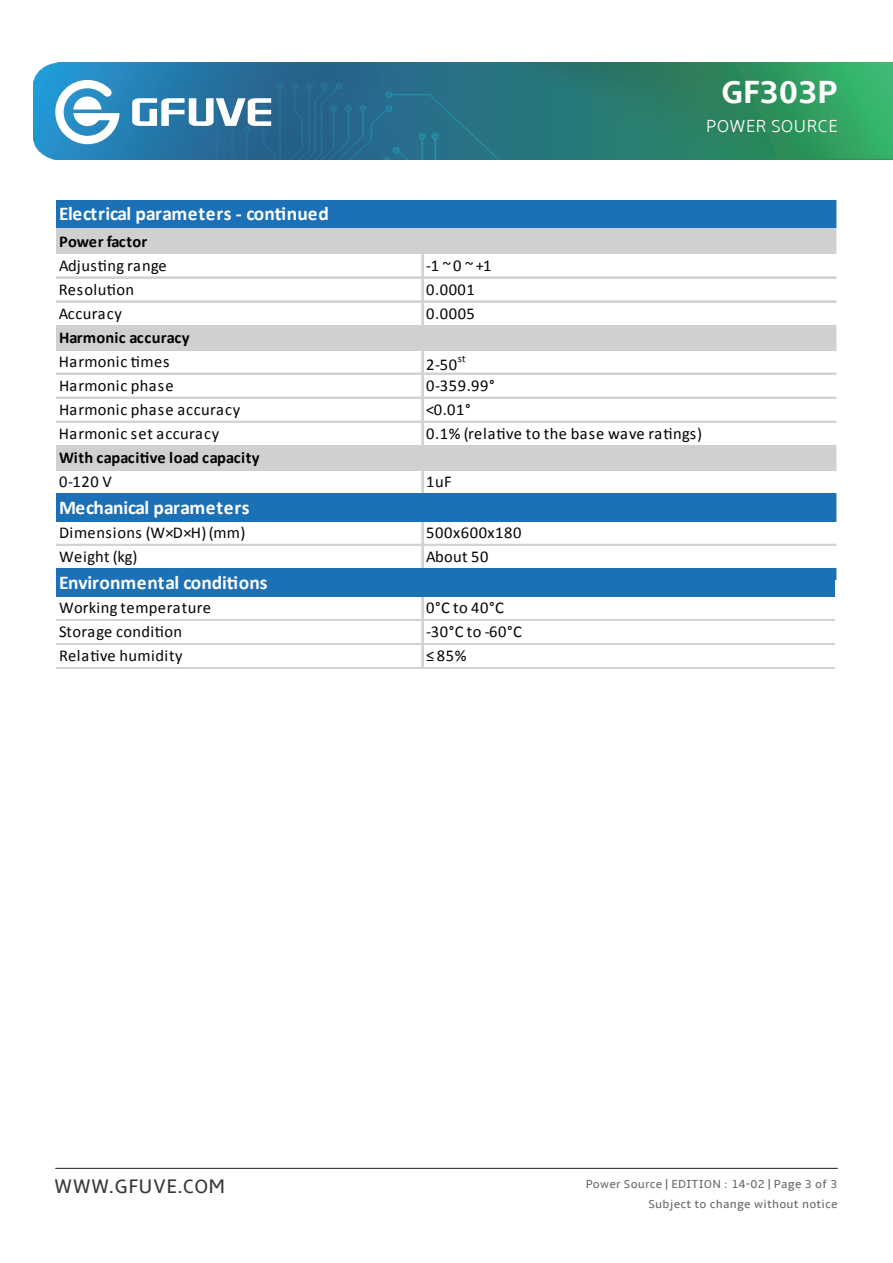
<style>
.page{position:relative;width:893px;height:1263px;background:#fff}
.page>*{position:absolute;margin:0;border:0;box-sizing:border-box;transform-origin:0 0}
.t1{font:700 33px "Amble";color:#fff}
.t2{font:20.1px "Amble";letter-spacing:.02em;color:#393939}
.t3{font:700 19.5px "Calibri";color:#fff}
.t4{font:300 18px "Amble";color:#fff}
.t5{font:16.5px "Calibri";letter-spacing:.03em;color:#030303}
.t6{font:700 16.5px "Calibri";letter-spacing:.01em;color:#030303}
.t7{font:12px/19.8px "Amble";letter-spacing:.02em;color:#67696b;text-align:right}
.t8{font:10.5px "Calibri";color:#030303}
</style>
<div class="page">
<div style="left:56px;top:200px;width:782px;height:30px;background:#1c71b6"></div>
<div style="left:56px;top:229px;width:782px;height:25px;background:#cfd0d1"></div>
<div style="left:56px;top:325px;width:782px;height:25px;background:#cfd0d1"></div>
<div style="left:56px;top:445px;width:782px;height:26px;background:#cfd0d1"></div>
<div style="left:56px;top:493px;width:782px;height:29px;background:#1c71b6"></div>
<div style="left:56px;top:568px;width:782px;height:29px;background:#1c71b6"></div>
<hr style="left:56px;top:276px;width:781px;height:1px;background:#d0d4d6">
<hr style="left:56px;top:277px;width:781px;height:1px;background:#d0d4d6">
<hr style="left:56px;top:301px;width:781px;height:1px;background:#d0d4d6">
<hr style="left:421px;top:254px;width:1px;height:71px;background:#d0d4d6">
<hr style="left:422px;top:254px;width:1px;height:71px;background:#d0d4d6">
<hr style="left:56px;top:373px;width:781px;height:1px;background:#d0d4d6">
<hr style="left:56px;top:397px;width:781px;height:1px;background:#d0d4d6">
<hr style="left:56px;top:421px;width:781px;height:1px;background:#d0d4d6">
<hr style="left:421px;top:350px;width:1px;height:95px;background:#d0d4d6">
<hr style="left:422px;top:350px;width:1px;height:95px;background:#d0d4d6">
<svg style="left:421px;top:471px;width:2px;height:22px"></svg>
<hr style="left:56px;top:544px;width:781px;height:2px;background:#d0d4d6">
<hr style="left:421px;top:522px;width:1px;height:46px;background:#d0d4d6">
<hr style="left:422px;top:522px;width:1px;height:46px;background:#d0d4d6">
<hr style="left:56px;top:619px;width:781px;height:2px;background:#d0d4d6">
<hr style="left:56px;top:643px;width:781px;height:2px;background:#d0d4d6">
<hr style="left:56px;top:667px;width:781px;height:2px;background:#d0d4d6">
<hr style="left:421px;top:597px;width:1px;height:72px;background:#d0d4d6">
<hr style="left:422px;top:597px;width:1px;height:72px;background:#d0d4d6">
<hr style="left:835px;top:581px;width:3px;height:174px;background:#fff">
<hr style="left:837px;top:198px;width:3px;height:482px;background:#fff">
<img style="left:33px;top:63px;width:860px;height:97px">
<svg style="left:55px;top:80px;width:65px;height:64px"></svg>
<svg style="left:132px;top:98px;width:139px;height:28px"></svg>
<hr style="left:55px;top:1168px;width:783px;height:1px;background:#211814">
<h1 class="t1" style="left:721px;top:73px;width:118px">GF303P</h1>
<p class="t4" style="left:706px;top:116px;width:133px">POWER SOURCE</p>
<p class="t3" style="left:59px;top:201px;width:271px">Electrical parameters - continued</p>
<p class="t6" style="left:59px;top:231px;width:90px">Power factor</p>
<p class="t5" style="left:59px;top:255px;width:109px">Adjusting range</p>
<p class="t5" style="left:426px;top:255px;width:67px">-1~0~+1</p>
<p class="t5" style="left:59px;top:279px;width:77px">Resolution</p>
<p class="t5" style="left:426px;top:279px;width:50px">0.0001</p>
<p class="t5" style="left:59px;top:303px;width:64px">Accuracy</p>
<p class="t5" style="left:426px;top:303px;width:50px">0.0005</p>
<p class="t6" style="left:59px;top:327px;width:132px">Harmonic accuracy</p>
<p class="t5" style="left:59px;top:351px;width:112px">Harmonic times</p>
<p class="t5" style="left:426px;top:354px;width:32px">2-50</p>
<p class="t8" style="left:458px;top:352px;width:10px">st</p>
<p class="t5" style="left:59px;top:375px;width:116px">Harmonic phase</p>
<p class="t5" style="left:426px;top:375px;width:70px">0-359.99°</p>
<p class="t5" style="left:59px;top:399px;width:183px">Harmonic phase accuracy</p>
<p class="t5" style="left:426px;top:399px;width:46px">&lt;0.01°</p>
<p class="t5" style="left:59px;top:423px;width:162px">Harmonic set accuracy</p>
<p class="t5" style="left:426px;top:423px;width:277px">0.1% (relative to the base wave ratings)</p>
<p class="t6" style="left:59px;top:447px;width:202px">With capacitive load capacity</p>
<p class="t5" style="left:59px;top:471px;width:54px">0-120 V</p>
<p class="t5" style="left:426px;top:471px;width:27px">1uF</p>
<p class="t3" style="left:59px;top:495px;width:192px">Mechanical parameters</p>
<p class="t5" style="left:59px;top:522px;width:188px">Dimensions (W×D×H) (mm)</p>
<p class="t5" style="left:426px;top:522px;width:97px">500x600x180</p>
<p class="t5" style="left:59px;top:546px;width:80px">Weight (kg)</p>
<p class="t5" style="left:426px;top:546px;width:64px">About 50</p>
<p class="t3" style="left:59px;top:570px;width:210px">Environmental conditions</p>
<p class="t5" style="left:59px;top:597px;width:154px">Working temperature</p>
<p class="t5" style="left:426px;top:597px;width:79px">0°C to 40°C</p>
<p class="t5" style="left:59px;top:621px;width:125px">Storage condition</p>
<p class="t5" style="left:426px;top:621px;width:97px">-30°C to -60°C</p>
<p class="t5" style="left:59px;top:645px;width:125px">Relative humidity</p>
<p class="t5" style="left:426px;top:645px;width:42px">≤85%</p>
<p class="t2" style="left:54px;top:1174px;width:173px">WWW.GFUVE.COM</p>
<p class="t7" style="left:586px;top:1174px;width:253px">Power Source | EDITION : 14-02 | Page 3 of 3<br>Subject to change without notice</p>
</div>
